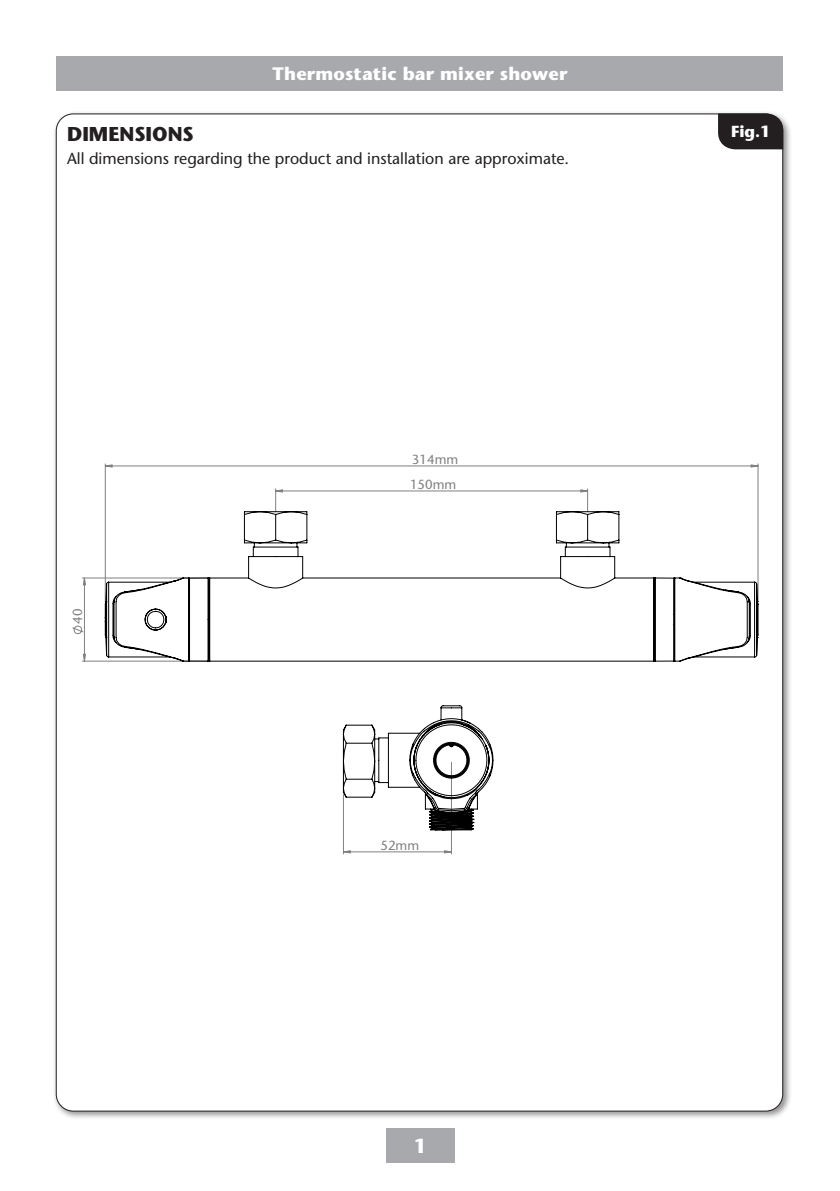
<style>
.page{position:relative;width:840px;height:1191px;background:#fff}
.page>*{position:absolute;margin:0;border:0;box-sizing:border-box;transform-origin:0 0}
._01_Heading_10pt_Bol{font:700 20px "Stone Sans Std";color:#231f20}
.t1{font:700 20px "Stone Sans Std";color:#fff}
.t2{font:700 18px "Stone Sans Std";letter-spacing:.01em;color:#fff}
._01_Heading_10pt_Bol-2{font:500 16px "Stone Sans Std";color:#231f20}
.t3{font:700 16px "Stone Sans Std";color:#fff}
.t4{font:500 13.2px/25px "Stone Sans Std";color:#808080}
</style>
<div class="page">
<div style="left:57px;top:57px;width:725px;height:34px;background:#a8a9ad"></div>
<div style="left:386px;top:1128px;width:68px;height:34px;background:#a8a9ad"></div>
<div style="left:52px;top:110px;width:739px;height:1010px;background:#231f20;opacity:.5"></div>
<div style="left:56px;top:114px;width:726px;height:997px;background:#fff;border-radius:17px"></div>
<hr style="left:343px;top:794px;width:1px;height:60px;background:#808080">
<hr style="left:451px;top:762px;width:1px;height:92px;background:#808080">
<hr style="left:757px;top:464px;width:1px;height:138px;background:#808080">
<hr style="left:105px;top:464px;width:1px;height:138px;background:#808080">
<hr style="left:82px;top:661px;width:125px;height:1px;background:#808080">
<hr style="left:82px;top:577px;width:125px;height:1px;background:#808080">
<svg style="left:344px;top:850px;width:107px;height:3px"></svg>
<svg style="left:105px;top:464px;width:653px;height:3px"></svg>
<svg style="left:275px;top:489px;width:313px;height:22px"></svg>
<svg style="left:72px;top:577px;width:14px;height:84px"></svg>
<svg style="left:105px;top:511px;width:653px;height:151px"></svg>
<svg style="left:342px;top:705px;width:151px;height:125px"></svg>
<svg style="left:717px;top:113px;width:65px;height:36px;background:#302c2d"></svg>
<p class="t2" style="left:272px;top:63px;width:296px">Thermostatic bar mixer shower</p>
<p class="_01_Heading_10pt_Bol" style="left:67px;top:122px;width:128px">DIMENSIONS</p>
<p class="_01_Heading_10pt_Bol-2" style="left:67px;top:148px;width:503px">All dimensions regarding the product and installation are approximate.</p>
<p class="t4" style="left:65px;top:624px;width:17px;rotate:-90deg">40</p>
<p class="t4" style="left:410px;top:447px;width:50px">314mm<br>150mm</p>
<p class="t4" style="left:380px;top:832px;width:40px">52mm</p>
<p class="t1" style="left:413px;top:1134px;width:14px">1</p>
<p class="t3" style="left:730px;top:122px;width:41px">Fig.1</p>
</div>
